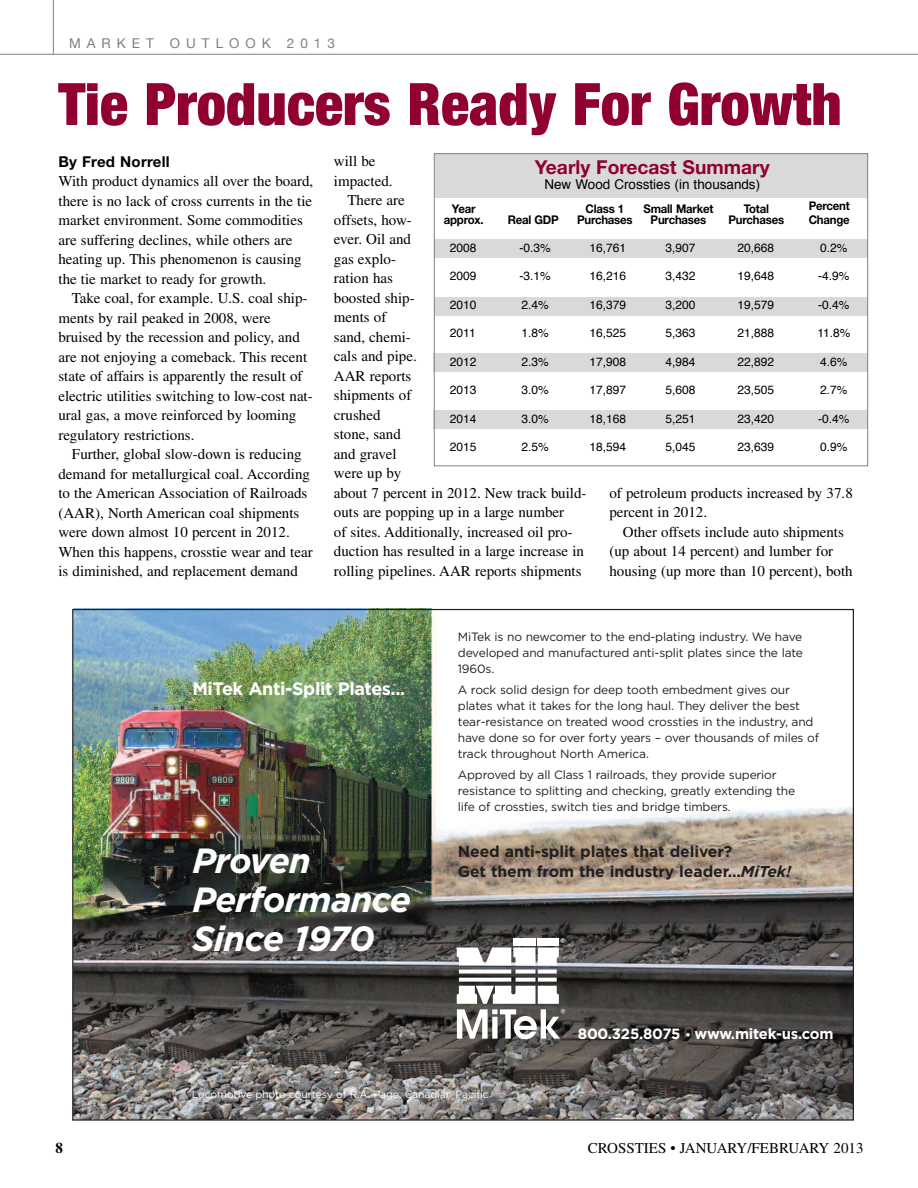
<style>
.page{position:relative;width:918px;height:1188px;background:#fff}
.page>*{position:absolute;margin:0;border:0;box-sizing:border-box;transform-origin:0 0}
.t1{font:900 condensed 58.5px "Helvetica Neue";color:#900031}
.t2{font:italic 700 34.95px/39px "Gotham";letter-spacing:-.02em;color:#fff}
.t3{font:700 19.2px "Helvetica Neue";color:#900031}
.t4{font:700 18px "Gotham";letter-spacing:-.02em;color:#fff}
.t5{font:700 15.75px/19.5px "Gotham";letter-spacing:-.01em;color:#231f20}
.t6{font:15px/19.5px "Times";color:#000}
.t7{font:700 15px "Helvetica Neue";letter-spacing:.015em;color:#000}
.t8{font:700 15px "Times";color:#000}
.t9{font:700 14.85px "Gotham";letter-spacing:-.015em;color:#fff}
.t10{font:13.5px "Helvetica";color:#000}
.t11{font:13.5px "Helvetica Neue";letter-spacing:.445em;color:#808080}
.t12{font:12px/15.9px "Gotham";letter-spacing:-.015em;color:#231f20}
.t13{font:12px "Helvetica";color:#000}
.t14{font:700 12px/11.2px "Helvetica Neue";letter-spacing:-.015em;color:#000;text-align:center;scale:.95 1}
.t15{font:10.5px "Gotham";letter-spacing:-.015em;color:#fff}
.s1{font-style:italic}
.s2{font-size:12px}
</style>
<div class="page">
<div style="left:434px;top:239px;width:434px;height:19px;background:#d9d9d9"></div>
<div style="left:434px;top:297px;width:434px;height:18px;background:#d9d9d9"></div>
<div style="left:434px;top:353px;width:434px;height:19px;background:#d9d9d9"></div>
<div style="left:434px;top:410px;width:434px;height:19px;background:#d9d9d9"></div>
<div style="left:435px;top:153px;width:432px;height:45px;background:#d9d9d9"></div>
<div style="left:434px;top:153px;width:434px;height:313px;border:1px solid #808080"></div>
<hr style="left:53px;top:0;width:1px;height:54px;background:#808080">
<hr style="left:0;top:54px;width:918px;height:1px;background:#808080">
<img style="left:74px;top:611px;width:778px;height:508px">
<svg style="left:457px;top:938px;width:108px;height:101px"></svg>
<p class="t11" style="left:69px;top:36px;width:267px">MARKET OUTLOOK 2013</p>
<h1 class="t1" style="left:58px;top:83px;width:785px">Tie Producers Ready For Growth</h1>
<p class="t7" style="left:58px;top:156px;width:113px">By Fred Norrell</p>
<p class="t6" style="left:58px;top:173px;width:256px">With product dynamics all over the board, there is no lack of cross currents in the tie market environment. Some commodities are suffering declines, while others are heating up. This phenomenon is causing the tie market to ready for growth.</p>
<p class="t6" style="left:58px;top:290px;width:256px;text-indent:14px">Take coal, for example. U.S. coal ship&shy;ments by rail peaked in 2008, were bruised by the recession and policy, and are not enjoying a comeback. This recent state of affairs is apparently the result of electric utilities switching to low-cost nat&shy;ural gas, a move reinforced by looming regulatory restrictions.</p>
<p class="t6" style="left:58px;top:446px;width:256px;text-indent:14px">Further, global slow-down is reducing demand for metallurgical coal. According to the American Association of Railroads (AAR), North American coal shipments were down almost 10 percent in 2012.<br>When this happens, crosstie wear and tear is diminished, and replacement demand</p>
<p class="t6" style="left:334px;top:153px;width:43px">will be</p>
<p class="t6" style="left:334px;top:172px;width:60px">impacted.</p>
<p class="t6" style="left:347px;top:192px;width:59px">There are</p>
<p class="t6" style="left:334px;top:211px;width:79px">offsets, how-</p>
<p class="t6" style="left:334px;top:231px;width:79px">ever. Oil and</p>
<p class="t6" style="left:334px;top:250px;width:64px">gas explo-</p>
<p class="t6" style="left:334px;top:270px;width:61px">ration has</p>
<p class="t6" style="left:334px;top:289px;width:82px">boosted ship-</p>
<p class="t6" style="left:334px;top:309px;width:54px">ments of</p>
<p class="t6" style="left:334px;top:328px;width:79px">sand, chemi-</p>
<p class="t6" style="left:334px;top:348px;width:84px">cals and pipe.</p>
<p class="t6" style="left:334px;top:367px;width:79px">AAR reports</p>
<p class="t6" style="left:334px;top:387px;width:79px">shipments of</p>
<p class="t6" style="left:334px;top:406px;width:48px">crushed</p>
<p class="t6" style="left:334px;top:426px;width:69px">stone, sand</p>
<p class="t6" style="left:334px;top:445px;width:64px">and gravel</p>
<p class="t6" style="left:334px;top:465px;width:69px">were up by</p>
<p class="t6" style="left:334px;top:484px;width:254px">about 7 percent in 2012. New track build-</p>
<p class="t6" style="left:334px;top:504px;width:232px">outs are popping up in a large number</p>
<p class="t6" style="left:334px;top:523px;width:240px">of sites. Additionally, increased oil pro-</p>
<p class="t6" style="left:334px;top:543px;width:252px">duction has resulted in a large increase in</p>
<p class="t6" style="left:334px;top:562px;width:249px">rolling pipelines. AAR reports shipments</p>
<p class="t3" style="left:535px;top:160px;width:236px">Yearly Forecast Summary</p>
<p class="t10" style="left:544px;top:179px;width:217px">New wood Crossties (in thousands)</p>
<p class="t14" style="left:729px;top:204px;width:60px">Total<br>Purchases</p>
<p class="t14" style="left:809px;top:200px;width:45px;line-height:13.5px;text-align:left">Percent<br>Change</p>
<p class="t14" style="left:508px;top:215px;width:55px">Real GDP</p>
<p class="t14" style="left:577px;top:204px;width:60px">Class 1<br>Purchases</p>
<p class="t14" style="left:644px;top:204px;width:75px">Small Market<br>Purchases</p>
<p class="t14" style="left:444px;top:204px;width:43px">Year approx.</p>
<p class="t13" style="left:450px;top:243px;width:28px">2008</p>
<p class="t13" style="left:520px;top:243px;width:33px">-0.3%</p>
<p class="t13" style="left:590px;top:243px;width:38px">16,761</p>
<p class="t13" style="left:666px;top:243px;width:32px">3,907</p>
<p class="t13" style="left:738px;top:243px;width:38px">20,668</p>
<p class="t13" style="left:820px;top:243px;width:29px">0.2%</p>
<p class="t13" style="left:450px;top:271px;width:28px">2009</p>
<p class="t13" style="left:520px;top:271px;width:33px">-3.1%</p>
<p class="t13" style="left:590px;top:271px;width:38px">16,216</p>
<p class="t13" style="left:666px;top:271px;width:32px">3,432</p>
<p class="t13" style="left:738px;top:271px;width:38px">19,648</p>
<p class="t13" style="left:818px;top:271px;width:33px">-4.9%</p>
<p class="t13" style="left:450px;top:300px;width:28px">2010</p>
<p class="t13" style="left:522px;top:300px;width:29px">2.4%</p>
<p class="t13" style="left:590px;top:300px;width:38px">16,379</p>
<p class="t13" style="left:666px;top:300px;width:32px">3,200</p>
<p class="t13" style="left:738px;top:300px;width:38px">19,579</p>
<p class="t13" style="left:818px;top:300px;width:33px">-0.4%</p>
<p class="t13" style="left:450px;top:328px;width:27px">2011</p>
<p class="t13" style="left:522px;top:328px;width:29px">1.8%</p>
<p class="t13" style="left:590px;top:328px;width:38px">16,525</p>
<p class="t13" style="left:666px;top:328px;width:32px">5,363</p>
<p class="t13" style="left:738px;top:328px;width:38px">21,888</p>
<p class="t13" style="left:817px;top:328px;width:35px">11.8%</p>
<p class="t13" style="left:450px;top:357px;width:28px">2012</p>
<p class="t13" style="left:522px;top:357px;width:29px">2.3%</p>
<p class="t13" style="left:590px;top:357px;width:38px">17,908</p>
<p class="t13" style="left:666px;top:357px;width:32px">4,984</p>
<p class="t13" style="left:738px;top:357px;width:38px">22,892</p>
<p class="t13" style="left:820px;top:357px;width:29px">4.6%</p>
<p class="t13" style="left:450px;top:385px;width:28px">2013</p>
<p class="t13" style="left:522px;top:385px;width:29px">3.0%</p>
<p class="t13" style="left:590px;top:385px;width:38px">17,897</p>
<p class="t13" style="left:666px;top:385px;width:32px">5,608</p>
<p class="t13" style="left:738px;top:385px;width:38px">23,505</p>
<p class="t13" style="left:820px;top:385px;width:29px">2.7%</p>
<p class="t13" style="left:450px;top:414px;width:28px">2014</p>
<p class="t13" style="left:522px;top:414px;width:29px">3.0%</p>
<p class="t13" style="left:590px;top:414px;width:38px">18,168</p>
<p class="t13" style="left:666px;top:414px;width:32px">5,251</p>
<p class="t13" style="left:738px;top:414px;width:38px">23,420</p>
<p class="t13" style="left:818px;top:414px;width:33px">-0.4%</p>
<p class="t13" style="left:450px;top:442px;width:28px">2015</p>
<p class="t13" style="left:522px;top:442px;width:29px">2.5%</p>
<p class="t13" style="left:590px;top:442px;width:38px">18,594</p>
<p class="t13" style="left:666px;top:442px;width:32px">5,045</p>
<p class="t13" style="left:738px;top:442px;width:38px">23,639</p>
<p class="t13" style="left:820px;top:442px;width:29px">0.9%</p>
<p class="t6" style="left:609px;top:484px;width:245px">of petroleum products increased by 37.8 percent in 2012.</p>
<p class="t6" style="left:609px;top:523px;width:245px;text-indent:14px">Other offsets include auto shipments (up about 14 percent) and lumber for housing (up more than 10 percent), both</p>
<p class="t4" style="left:192px;top:678px;width:214px">MiTek Anti-Split Plates...</p>
<h2 class="t2" style="left:192px;top:842px;width:220px">Proven<br>Performance<br>Since 1970</h2>
<p class="t12" style="left:458px;top:629px;width:347px;text-align:justify">MiTek is no newcomer to the end-plating industry. We have developed and manufactured anti-split plates since the late 1960s.</p>
<p class="t12" style="left:458px;top:682px;width:363px">A rock solid design for deep tooth embedment gives our plates what it takes for the long haul. They deliver the best tear-resistance on treated wood crossties in the industry, and have done so for over forty years – over thousands of miles of track throughout North America.</p>
<p class="t12" style="left:458px;top:767px;width:339px">Approved by all Class 1 railroads, they provide superior resistance to splitting and checking, greatly extending the life of crossties, switch ties and bridge timbers.</p>
<p class="t5" style="left:458px;top:842px;width:335px">Need anti-split plates that deliver?<br>Get them from the industry leader...<span class="s1">MiTek!</span></p>
<p class="t9" style="left:578px;top:1025px;width:257px">800.325.8075 <span class="s2">•</span> www.mitek-us.com</p>
<p class="t15" style="left:192px;top:1088px;width:298px">Locomotive photo courtesy of R.A. Page, Canadian Pacific</p>
<p class="t8" style="left:56px;top:1143px;width:9px">8</p>
<p class="t6" style="left:588px;top:1140px;width:277px">CROSSTIES • JANUARY/FEBRUARY 2013</p>
</div>
